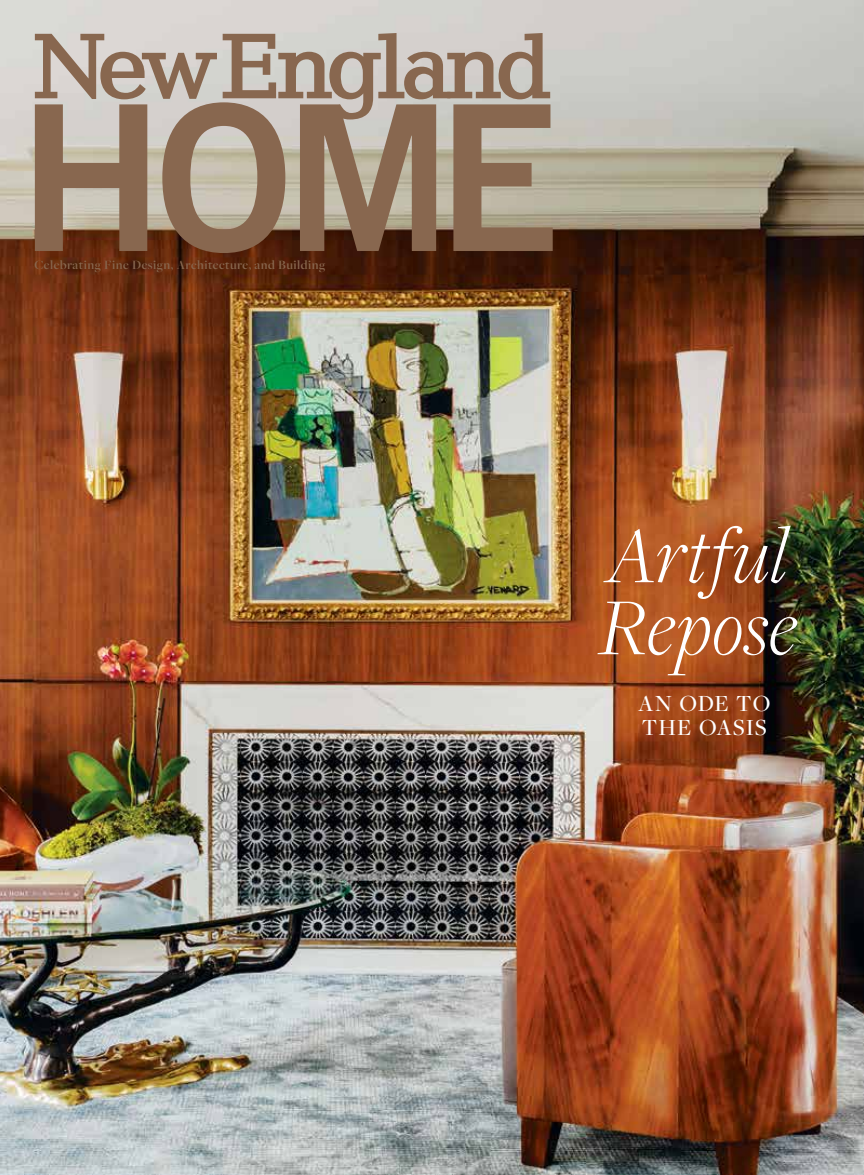
<style>
.page{position:relative;width:864px;height:1175px;background:#fff}
.page>*{position:absolute;margin:0;border:0;box-sizing:border-box;transform-origin:0 0}
.t1{font:italic 300 84px/72px "Freight Disp Pro";color:#fff}
.t2{font:500 24px/24px "Freight Disp Pro";letter-spacing:.04em;color:#fff}
.t3{font:600 13.2px "Freight Big Pro";letter-spacing:.035em;color:#88674f}
</style>
<div class="page">
<img style="left:0;top:0;width:864px;height:1174px">
<svg style="left:35px;top:102px;width:518px;height:151px;background:#9b8570"></svg>
<svg style="left:35px;top:34px;width:182px;height:65px;background:#b9aa9f"></svg>
<svg style="left:223px;top:33px;width:327px;height:86px;background:#b0a093"></svg>
<p class="t3" style="left:34px;top:256px;width:292px">Celebrating Fine Design, Architecture, and Building</p>
<h1 class="t1" style="left:599px;top:516px;width:199px">Artful<br>Repose</h1>
<h2 class="t2" style="left:638px;top:690px;width:133px">AN ODE TO<br>THE OASIS</h2>
</div>
